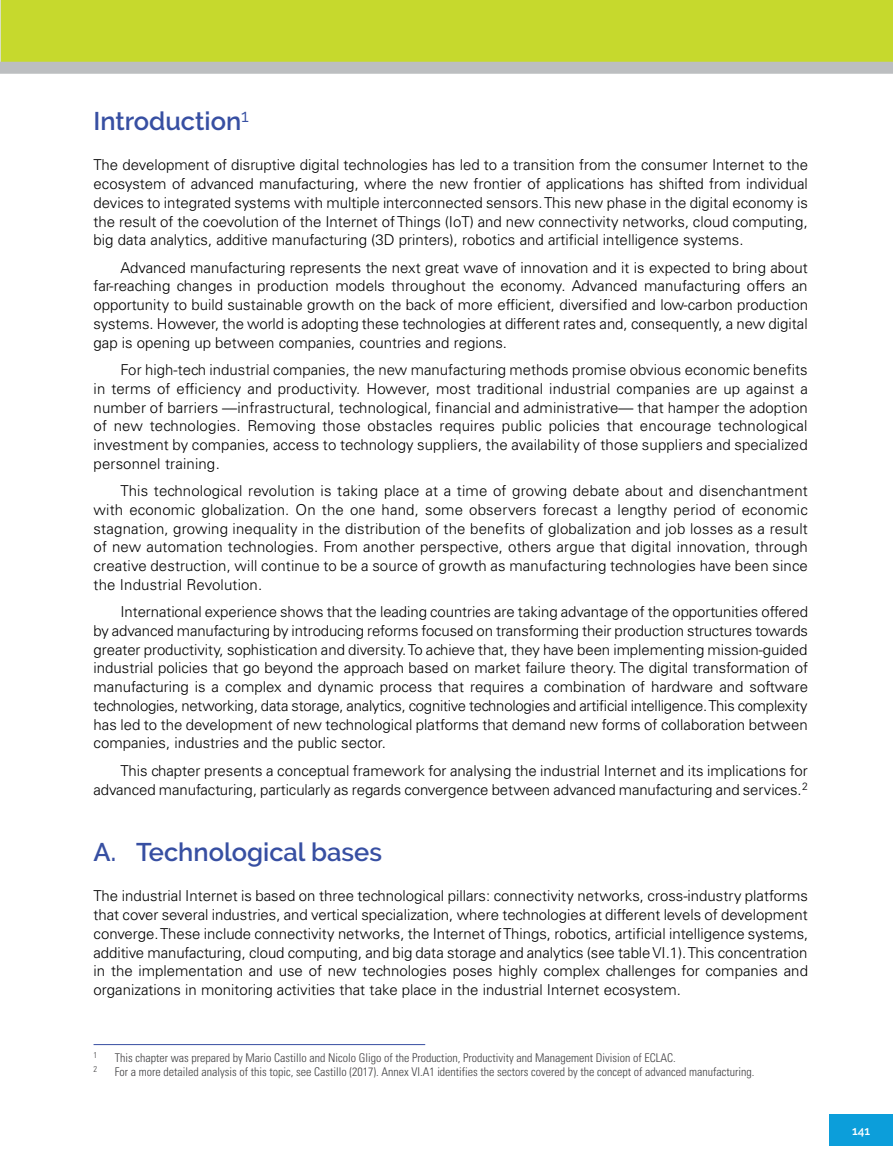
<style>
.page{position:relative;width:893px;height:1170px;background:#fff}
.page>*{position:absolute;margin:0;border:0;box-sizing:border-box;transform-origin:0 0}
.t1{font:600 25.5px "Raleway";color:#374fa2}
.t2{font:300 15px/18.8px "Univers LT Std";color:#000;text-align:justify}
.t3{font:300 condensed 12px "Univers LT Std";color:#414042}
.t4{font:600 12px "Raleway";color:#fff}
.t5{font:300 condensed 8.4px "Univers LT Std";color:#414042}
</style>
<div class="page">
<div style="left:829px;top:1114px;width:64px;height:32px;background:#0c9eda"></div>
<hr style="left:94px;top:1044px;width:331px;height:1px;background:#374fa2">
<div style="left:0;top:0;width:893px;height:62px;background:#c6d92d"></div>
<div style="left:0;top:62px;width:893px;height:12px;background:#bcbec0"></div>
<h1 class="t1" style="left:94px;top:107px;width:157px">Introduction<sup>1</sup></h1>
<p class="t2" style="left:94px;top:156px;width:716px">The development of disruptive digital technologies has led to a transition from the consumer Internet to the ecosystem of advanced manufacturing, where the new frontier of applications has shifted from individual devices to integrated systems with multiple interconnected sensors. This new phase in the digital economy is the result of the coevolution of the Internet of Things (IoT) and new connectivity networks, cloud computing, big data analytics, additive manufacturing (3D printers), robotics and artificial intelligence systems.</p>
<p class="t2" style="left:94px;top:258px;width:716px;text-indent:27px">Advanced manufacturing represents the next great wave of innovation and it is expected to bring about far-reaching changes in production models throughout the economy. Advanced manufacturing offers an opportunity to build sustainable growth on the back of more efficient, diversified and low-carbon production systems. However, the world is adopting these technologies at different rates and, consequently, a new digital gap is opening up between companies, countries and regions.</p>
<p class="t2" style="left:94px;top:360px;width:716px;text-indent:27px">For high-tech industrial companies, the new manufacturing methods promise obvious economic benefits in terms of efficiency and productivity. However, most traditional industrial companies are up against a number of barriers —infrastructural, technological, financial and administrative— that hamper the adoption of new technologies. Removing those obstacles requires public policies that encourage technological investment by companies, access to technology suppliers, the availability of those suppliers and specialized personnel training.</p>
<p class="t2" style="left:94px;top:481px;width:716px;text-indent:27px">This technological revolution is taking place at a time of growing debate about and disenchantment with economic globalization. On the one hand, some observers forecast a lengthy period of economic stagnation, growing inequality in the distribution of the benefits of globalization and job losses as a result of new automation technologies. From another perspective, others argue that digital innovation, through creative destruction, will continue to be a source of growth as manufacturing technologies have been since the Industrial Revolution.</p>
<p class="t2" style="left:94px;top:602px;width:716px;text-indent:27px">International experience shows that the leading countries are taking advantage of the opportunities offered by advanced manufacturing by introducing reforms focused on transforming their production structures towards greater productivity, sophistication and diversity. To achieve that, they have been implementing mission-guided industrial policies that go beyond the approach based on market failure theory. The digital transformation of manufacturing is a complex and dynamic process that requires a combination of hardware and software technologies, networking, data storage, analytics, cognitive technologies and artificial intelligence. This complexity has led to the development of new technological platforms that demand new forms of collaboration between companies, industries and the public sector.</p>
<p class="t2" style="left:94px;top:761px;width:716px;text-align:right">This chapter presents a conceptual framework for analysing the industrial Internet and its implications for advanced manufacturing, particularly as regards convergence between advanced manufacturing and services.<sup>2</sup></p>
<h1 class="t1" style="left:94px;top:837px;width:290px">A. Technological bases</h1>
<p class="t2" style="left:94px;top:886px;width:716px">The industrial Internet is based on three technological pillars: connectivity networks, cross-industry platforms that cover several industries, and vertical specialization, where technologies at different levels of development converge. These include connectivity networks, the Internet of Things, robotics, artificial intelligence systems, additive manufacturing, cloud computing, and big data storage and analytics (see table VI.1). This concentration in the implementation and use of new technologies poses highly complex challenges for companies and organizations in monitoring activities that take place in the industrial Internet ecosystem.</p>
<p class="t5" style="left:94px;top:1049px;width:5px">1</p>
<p class="t3" style="left:115px;top:1050px;width:563px">This chapter was prepared by Mario Castillo and Nicolo Gligo of the Production, Productivity and Management Division of ECLAC.</p>
<p class="t5" style="left:94px;top:1064px;width:5px">2</p>
<p class="t3" style="left:115px;top:1064px;width:641px">For a more detailed analysis of this topic, see Castillo (2017). Annex VI.A1 identifies the sectors covered by the concept of advanced manufacturing.</p>
<p class="t4" style="left:852px;top:1123px;width:20px">141</p>
</div>
